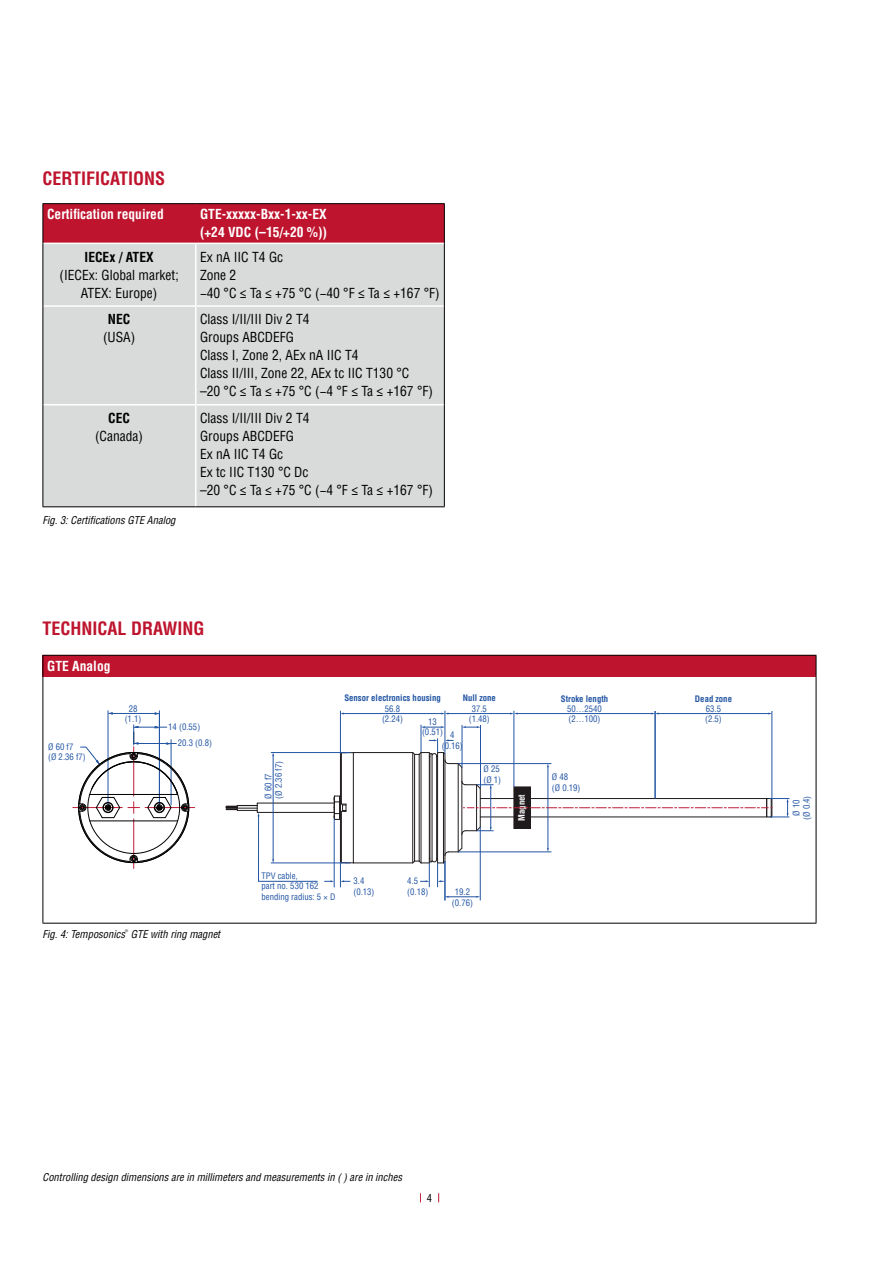
<style>
.page{position:relative;width:893px;height:1263px;background:#fff}
.page>*{position:absolute;margin:0;border:0;box-sizing:border-box;transform-origin:0 0}
.t1{font:700 condensed 18px "Helvetica LT Pro";color:#be142e}
.t2{font:condensed 13.5px/18px "Helvetica LT Pro";color:#000}
.t3{font:700 condensed 13.5px/18px "Helvetica LT Pro";color:#fff}
.t4{font:700 condensed 13.5px "Helvetica LT Pro";color:#000}
.t5{font:italic condensed 10.5px "Helvetica LT Pro";color:#000}
.t6{font:condensed 10.5px "Helvetica LT Pro";color:#000}
.t7{font:condensed 8.7px/10.5px "Helvetica LT Pro";color:#2254a3}
.t8{font:condensed 8.7px/10.5px "Helvetica LT Pro";color:#2255a3}
.t9{font:700 condensed 8.7px "Helvetica LT Pro";color:#2254a3}
.t10{font:700 condensed 8.7px "Helvetica LT Pro";color:#2255a3}
.t11{font:700 condensed 8.7px "Helvetica LT Pro";color:#fff}
</style>
<div class="page">
<div style="left:44px;top:204px;width:400px;height:39px;background:#be142e"></div>
<div style="left:44px;top:244px;width:400px;height:262px;background:#d9dada"></div>
<hr style="left:195px;top:244px;width:1px;height:61px;background:#fff">
<hr style="left:43px;top:305px;width:153px;height:2px;background:#fff">
<hr style="left:196px;top:305px;width:248px;height:2px;background:#fff">
<hr style="left:195px;top:307px;width:1px;height:97px;background:#fff">
<hr style="left:43px;top:404px;width:153px;height:1px;background:#fff">
<hr style="left:196px;top:404px;width:248px;height:1px;background:#fff">
<hr style="left:195px;top:405px;width:1px;height:101px;background:#fff">
<hr style="left:43px;top:203px;width:153px;height:1px;background:#000">
<hr style="left:43px;top:204px;width:1px;height:39px;background:#000">
<hr style="left:196px;top:203px;width:249px;height:1px;background:#000">
<hr style="left:43px;top:243px;width:1px;height:63px;background:#000">
<hr style="left:43px;top:306px;width:1px;height:99px;background:#000">
<hr style="left:43px;top:405px;width:1px;height:101px;background:#000">
<hr style="left:43px;top:506px;width:153px;height:1px;background:#000">
<hr style="left:196px;top:506px;width:249px;height:1px;background:#000">
<hr style="left:444px;top:204px;width:1px;height:39px;background:#000">
<hr style="left:444px;top:243px;width:1px;height:63px;background:#000">
<hr style="left:444px;top:306px;width:1px;height:99px;background:#000">
<hr style="left:444px;top:405px;width:1px;height:101px;background:#000">
<div style="left:43px;top:655px;width:773px;height:21px;background:#be142e"></div>
<hr style="left:43px;top:655px;width:773px;height:1px;background:#000">
<svg style="left:43px;top:656px;width:1px;height:20px"></svg>
<svg style="left:816px;top:656px;width:1px;height:20px"></svg>
<hr style="left:43px;top:676px;width:1px;height:247px;background:#000">
<hr style="left:816px;top:676px;width:1px;height:247px;background:#000">
<hr style="left:43px;top:923px;width:773px;height:1px;background:#000">
<hr style="left:273px;top:755px;width:1px;height:105px;background:#2254a3">
<svg style="left:225px;top:804px;width:93px;height:78px"></svg>
<hr style="left:271px;top:863px;width:79px;height:1px;background:#2254a3">
<hr style="left:271px;top:752px;width:79px;height:1px;background:#2254a3">
<hr style="left:343px;top:713px;width:99px;height:1px;background:#2255a3">
<svg style="left:446px;top:896px;width:34px;height:2px"></svg>
<hr style="left:445px;top:861px;width:1px;height:39px;background:#2254a3">
<hr style="left:480px;top:827px;width:1px;height:73px;background:#2254a3">
<hr style="left:448px;top:713px;width:63px;height:1px;background:#2254a3">
<hr style="left:517px;top:713px;width:135px;height:1px;background:#2254a3">
<hr style="left:658px;top:713px;width:111px;height:1px;background:#2254a3">
<hr style="left:655px;top:711px;width:1px;height:87px;background:#2254a3">
<hr style="left:772px;top:711px;width:1px;height:88px;background:#2254a3">
<hr style="left:340px;top:711px;width:1px;height:43px;background:#2255a3">
<svg style="left:324px;top:725px;width:465px;height:162px"></svg>
<hr style="left:514px;top:711px;width:1px;height:76px;background:#2254a3">
<hr style="left:445px;top:711px;width:1px;height:43px;background:#2254a3">
<hr style="left:159px;top:711px;width:1px;height:94px;background:#2255a3">
<hr style="left:113px;top:713px;width:42px;height:1px;background:#2255a3">
<hr style="left:108px;top:711px;width:1px;height:94px;background:#2255a3">
<hr style="left:145px;top:807px;width:50px;height:1px;background:#c01e3a">
<hr style="left:73px;top:807px;width:49px;height:1px;background:#c01e3a">
<hr style="left:133px;top:819px;width:1px;height:49px;background:#c01e3a">
<svg style="left:78px;top:725px;width:112px;height:138px"></svg>
<hr style="left:90px;top:820px;width:88px;height:1px;background:#000">
<h1 class="t1" style="left:43px;top:167px;width:124px">CERTIFICATIONS</h1>
<p class="t3" style="left:47px;top:205px;width:118px">Certification required</p>
<p class="t3" style="left:200px;top:205px;width:129px">GTE-xxxxx-Bxx-1-xx-EX (+24 VDC (–15/+20 %))</p>
<p class="t4" style="left:85px;top:248px;width:71px">IECEx / ATEX</p>
<p class="t2" style="left:60px;top:266px;width:121px;text-align:center">(IECEx: Global market;<br>ATEX: Europe)</p>
<p class="t2" style="left:200px;top:247px;width:241px">Ex nA IIC T4 Gc<br>Zone 2<br>−40 °C ≤ Ta ≤ +75 °C (−40 °F ≤ Ta ≤ +167 °F)</p>
<p class="t4" style="left:108px;top:310px;width:24px">NEC</p>
<p class="t2" style="left:103px;top:328px;width:34px">(USA)</p>
<p class="t4" style="left:108px;top:409px;width:23px">CEC</p>
<p class="t2" style="left:95px;top:427px;width:49px">(Canada)</p>
<p class="t5" style="left:43px;top:514px;width:134px">Fig. 3: Certifications GTE Analog</p>
<p class="t2" style="left:200px;top:310px;width:234px">Class I/II/III Div 2 T4<br>Groups ABCDEFG<br>Class I, Zone 2, AEx nA IIC T4<br>Class II/III, Zone 22, AEx tc IIC T130 °C –20 °C ≤ Ta ≤ +75 °C (−4 °F ≤ Ta ≤ +167 °F)</p>
<p class="t2" style="left:200px;top:409px;width:234px">Class I/II/III Div 2 T4<br>Groups ABCDEFG<br>Ex nA IIC T4 Gc<br>Ex tc IIC T130 °C Dc<br>–20 °C ≤ Ta ≤ +75 °C (−4 °F ≤ Ta ≤ +167 °F)</p>
<h1 class="t1" style="left:43px;top:617px;width:163px">TECHNICAL DRAWING</h1>
<p class="t3" style="left:47px;top:657px;width:65px">GTE Analog</p>
<p class="t8" style="left:48px;top:741px;width:39px">Ø 60 f7<br>(Ø 2.36 f7)</p>
<p class="t8" style="left:125px;top:703px;width:18px;text-align:center">28 (1.1)</p>
<p class="t8" style="left:168px;top:721px;width:33px">14 (0.55)</p>
<p class="t8" style="left:178px;top:738px;width:36px">20.3 (0.8)</p>
<p class="t5" style="left:43px;top:927px;width:179px">Fig. 4: Temposonics<sup>®</sup> GTE with ring magnet</p>
<p class="t7" style="left:263px;top:798px;width:39px;rotate:-90deg">Ø 60 f7<br>(Ø 2.36 f7)</p>
<p class="t10" style="left:344px;top:692px;width:98px">Sensor electronics housing</p>
<p class="t7" style="left:382px;top:703px;width:23px;text-align:center">56.8 (2.24)</p>
<p class="t9" style="left:463px;top:692px;width:35px">Null zone</p>
<p class="t7" style="left:469px;top:703px;width:23px;text-align:center">37.5 (1.48)</p>
<p class="t7" style="left:422px;top:716px;width:23px;text-align:center">13 (0.51)</p>
<p class="t7" style="left:442px;top:730px;width:23px;text-align:center">4 (0.16)</p>
<p class="t9" style="left:561px;top:692px;width:49px">Stroke length</p>
<p class="t7" style="left:567px;top:703px;width:36px">50…2540 (2…100)</p>
<p class="t7" style="left:483px;top:763px;width:19px">Ø 25 (Ø 1)</p>
<p class="t7" style="left:552px;top:772px;width:30px">Ø 48<br>(Ø 0.19)</p>
<p class="t11" style="left:516px;top:821px;width:28px;rotate:-90deg">Magnet</p>
<p class="t7" style="left:261px;top:870px;width:75px">TPV cable,<br>part no. 530 162 bending radius: 5 × D</p>
<p class="t7" style="left:353px;top:875px;width:23px">3.4 (0.13)</p>
<p class="t7" style="left:407px;top:875px;width:23px">4.5 (0.18)</p>
<p class="t7" style="left:452px;top:887px;width:23px;text-align:center">19.2 (0.76)</p>
<p class="t9" style="left:695px;top:692px;width:39px">Dead zone</p>
<p class="t7" style="left:705px;top:703px;width:18px">63.5 (2.5)</p>
<p class="t7" style="left:791px;top:820px;width:26px;text-align:center;rotate:-90deg">Ø 10 (Ø 0.4)</p>
<p class="t5" style="left:43px;top:1170px;width:361px">Controlling design dimensions are in millimeters and measurements in ( ) are in inches</p>
<p class="t6" style="left:427px;top:1191px;width:7px">4</p>
</div>
